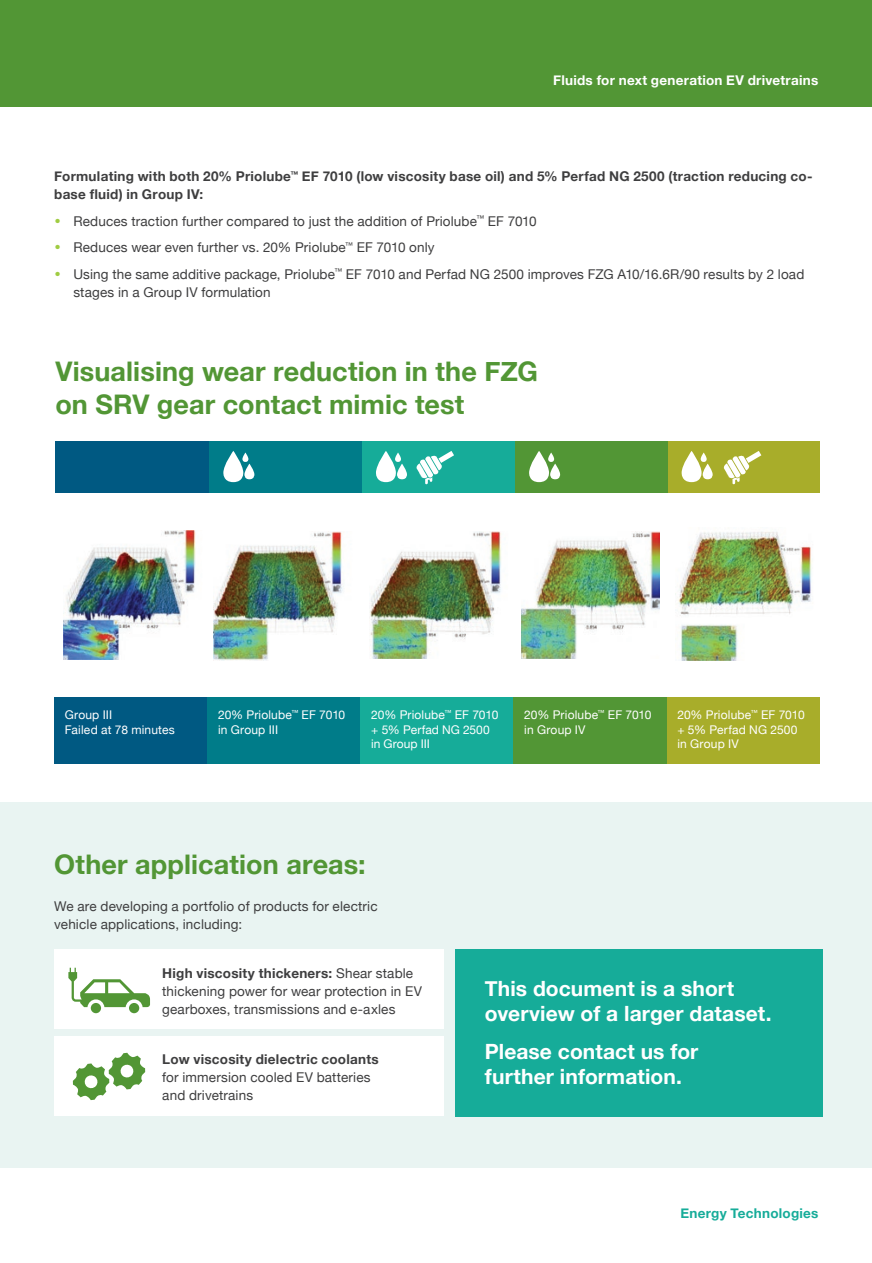
<style>
.page{position:relative;width:872px;height:1263px;background:#fff}
.page>*{position:absolute;margin:0;border:0;box-sizing:border-box;transform-origin:0 0}
.t1{font:700 27px/32.4px "Helvetica Neue";letter-spacing:.005em;color:#529635}
.t2{font:700 21px/25.2px "Helvetica Neue";letter-spacing:.005em;color:#fff}
.t3{font:13.5px/18px "Helvetica Neue";letter-spacing:.01em;color:#3e3e3f}
.t4{font:700 13.5px/18px "Helvetica Neue";letter-spacing:.02em;color:#3e3e3f}
.t5{font:700 13.5px "Helvetica Neue";letter-spacing:.02em;color:#fff}
.t6{font:700 13.5px "Helvetica Neue";letter-spacing:.02em;color:#16ac99}
.t7{font:12px/14.4px "Helvetica Neue";letter-spacing:.015em;color:#fff}
.s1{font-size:19.65px;color:#a0cc42}
.s2{font-weight:700}
</style>
<div class="page">
<div style="left:0;top:802px;width:872px;height:366px;background:#e9f4f2"></div>
<div style="left:54px;top:949px;width:389px;height:80px;background:#fff"></div>
<div style="left:54px;top:1036px;width:389px;height:80px;background:#fff"></div>
<div style="left:0;top:0;width:872px;height:107px;background:#529635"></div>
<div style="left:666px;top:697px;width:154px;height:67px;background:#a8ad2a"></div>
<div style="left:54px;top:697px;width:153px;height:67px;background:#005982"></div>
<div style="left:207px;top:697px;width:153px;height:67px;background:#007c89"></div>
<div style="left:360px;top:697px;width:153px;height:67px;background:#16ac99"></div>
<div style="left:513px;top:697px;width:154px;height:67px;background:#529635"></div>
<svg style="left:73px;top:1053px;width:72px;height:47px"></svg>
<div style="left:455px;top:949px;width:368px;height:167px;background:#16ac99"></div>
<img style="left:64px;top:530px;width:132px;height:129px">
<img style="left:213px;top:531px;width:130px;height:129px">
<img style="left:370px;top:531px;width:131px;height:128px">
<img style="left:521px;top:531px;width:138px;height:128px">
<img style="left:675px;top:531px;width:137px;height:129px">
<div style="left:666px;top:442px;width:154px;height:51px;background:#a8ad2a"></div>
<svg style="left:681px;top:451px;width:21px;height:31px"></svg>
<svg style="left:702px;top:464px;width:11px;height:15px"></svg>
<svg style="left:700px;top:452px;width:7px;height:10px"></svg>
<div style="left:514px;top:442px;width:153px;height:51px;background:#529635"></div>
<svg style="left:529px;top:451px;width:20px;height:31px"></svg>
<svg style="left:550px;top:464px;width:10px;height:15px"></svg>
<svg style="left:548px;top:452px;width:6px;height:10px"></svg>
<div style="left:361px;top:442px;width:153px;height:51px;background:#16ac99"></div>
<svg style="left:376px;top:451px;width:20px;height:31px"></svg>
<svg style="left:397px;top:464px;width:10px;height:15px"></svg>
<svg style="left:395px;top:452px;width:6px;height:10px"></svg>
<div style="left:208px;top:442px;width:153px;height:51px;background:#007c89"></div>
<svg style="left:223px;top:451px;width:21px;height:31px"></svg>
<svg style="left:244px;top:464px;width:11px;height:15px"></svg>
<svg style="left:242px;top:452px;width:6px;height:10px"></svg>
<div style="left:55px;top:442px;width:153px;height:51px;background:#005982"></div>
<svg style="left:416px;top:451px;width:38px;height:33px"></svg>
<svg style="left:723px;top:451px;width:38px;height:33px"></svg>
<div style="left:91px;top:1003px;width:10px;height:10px;background:#529635;border-radius:50%"></div>
<div style="left:129px;top:1003px;width:10px;height:10px;background:#529635;border-radius:50%"></div>
<svg style="left:68px;top:968px;width:82px;height:39px"></svg>
<p class="t5" style="left:553px;top:70px;width:267px">Fluids for next generation EV drivetrains</p>
<p class="t4" style="left:54px;top:168px;width:760px">Formulating with both 20% Priolube<sup>™</sup> EF 7010 (low viscosity base oil) and 5% Perfad NG 2500 (traction reducing co&shy;base fluid) in Group IV:</p>
<p class="t3" style="left:54px;top:213px;width:484px"><span class="s1">•</span> Reduces traction further compared to just the addition of Priolube<sup>™</sup> EF 7010</p>
<p class="t3" style="left:54px;top:239px;width:382px"><span class="s1">•</span> Reduces wear even further vs. 20% Priolube<sup>™</sup> EF 7010 only</p>
<p class="t3" style="left:73px;top:266px;width:732px;text-indent:-19px"><span class="s1">•</span> Using the same additive package, Priolube<sup>™</sup> EF 7010 and Perfad NG 2500 improves FZG A10/16.6R/90 results by 2 load stages in a Group IV formulation</p>
<p class="t1" style="left:55px;top:356px;width:484px">Visualising wear reduction in the FZG on SRV gear contact mimic test</p>
<p class="t7" style="left:65px;top:709px;width:111px">Group III<br>Failed at 78 minutes</p>
<p class="t7" style="left:218px;top:709px;width:129px">20% Priolube<sup>™</sup> EF 7010 in Group III</p>
<p class="t7" style="left:371px;top:709px;width:129px">20% Priolube<sup>™</sup> EF 7010 + 5% Perfad NG 2500</p>
<p class="t7" style="left:371px;top:737px;width:60px">in Group III</p>
<p class="t7" style="left:524px;top:709px;width:129px">20% Priolube<sup>™</sup> EF 7010 in Group IV</p>
<p class="t7" style="left:677px;top:709px;width:129px">20% Priolube<sup>™</sup> EF 7010 + 5% Perfad NG 2500</p>
<p class="t7" style="left:677px;top:737px;width:63px">in Group IV</p>
<p class="t1" style="left:54px;top:849px;width:313px">Other application areas:</p>
<p class="t3" style="left:54px;top:898px;width:325px">We are developing a portfolio of products for electric</p>
<p class="t3" style="left:54px;top:916px;width:189px">vehicle applications, including:</p>
<p class="t3" style="left:162px;top:965px;width:261px"><span class="s2">High viscosity thickeners:</span> Shear stable thickening power for wear protection in EV gearboxes, transmissions and e-axles</p>
<p class="t4" style="left:162px;top:1050px;width:218px">Low viscosity dielectric coolants</p>
<p class="t3" style="left:162px;top:1068px;width:210px">for immersion cooled EV batteries</p>
<p class="t3" style="left:162px;top:1086px;width:92px">and drivetrains</p>
<p class="t2" style="left:485px;top:976px;width:288px">This document is a short overview of a larger dataset.</p>
<p class="t2" style="left:485px;top:1039px;width:215px">Please contact us for further information.</p>
<p class="t6" style="left:680px;top:1202px;width:140px">Energy Technologies</p>
</div>
